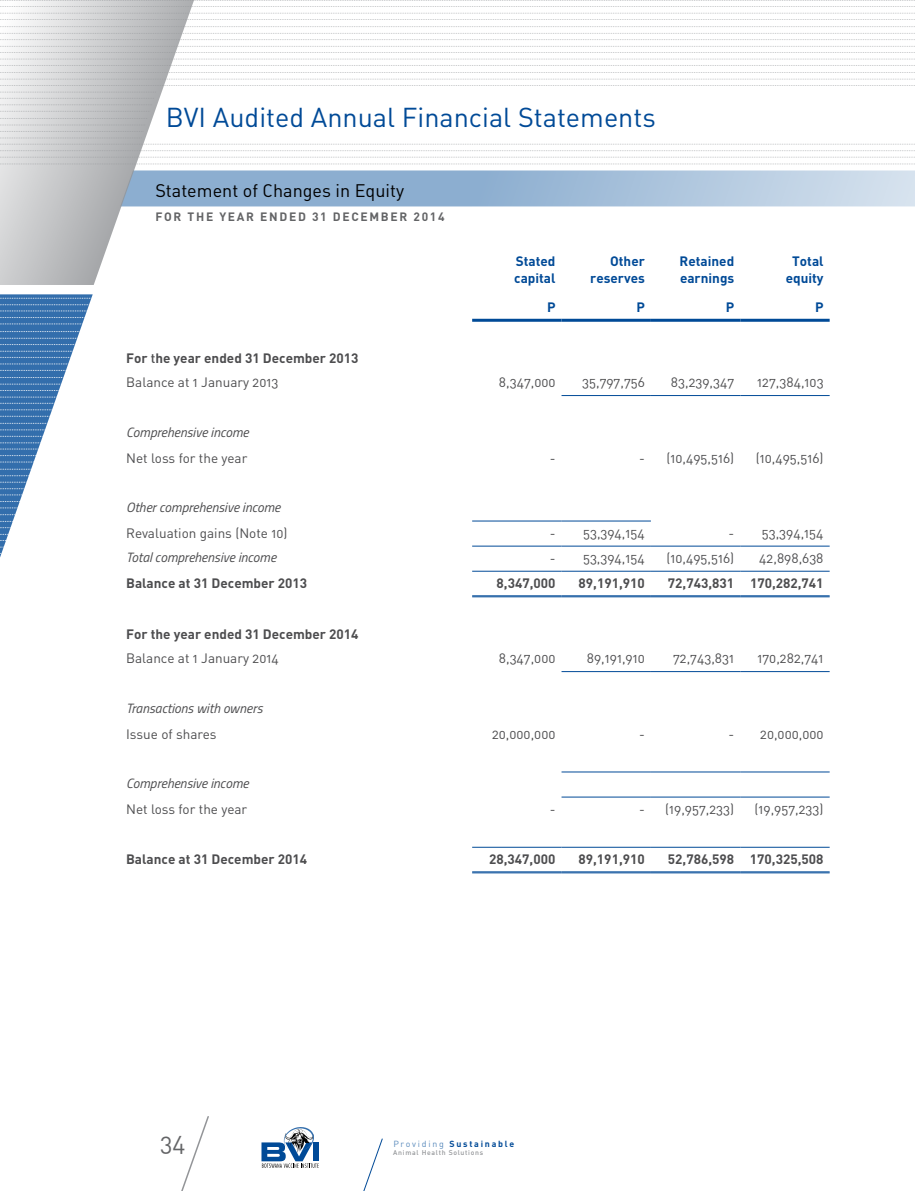
<style>
.page{position:relative;width:915px;height:1191px;background:#fff}
.page>*{position:absolute;margin:0;border:0;box-sizing:border-box;transform-origin:0 0}
.t1{font:27px "DIN Regular Alternate";color:#004a97}
.t2{font:24px "DIN Regular Alternate";color:#636466}
.t3{font:18px "DIN Regular Alternate";color:#000}
.t4{font:13.5px "DIN Regular Alternate";color:#4d4d4f}
.t5{font:700 13.5px "DIN";color:#4d4d4f}
.t6{font:italic 13.5px "Titillium";color:#4d4d4f}
.t7{font:700 13.5px/16.5px "DIN";color:#004a97}
.t8{font:700 12px "DIN";letter-spacing:.14em;color:#636466}
.t9{font:700 8.85px "DIN";letter-spacing:.2em;color:#004a97}
.t10{font:500 6.9px "DIN";letter-spacing:.1em;color:#939598}
.s1{font-weight:500}
.s2{font-family:"DIN Regular Alternate";font-weight:400;color:#598abc}
</style>
<div class="page">
<svg style="left:213px;top:164px;width:702px;height:42px;background:#b1c8de"></svg>
<svg style="left:213px;top:72px;width:702px;height:1px"></svg>
<svg style="left:213px;top:26px;width:702px;height:1px"></svg>
<svg style="left:213px;top:157px;width:702px;height:1px"></svg>
<svg style="left:213px;top:79px;width:702px;height:7px"></svg>
<svg style="left:213px;top:33px;width:702px;height:7px"></svg>
<svg style="left:213px;top:13px;width:702px;height:7px"></svg>
<svg style="left:213px;top:59px;width:702px;height:7px"></svg>
<svg style="left:213px;top:0;width:702px;height:7px"></svg>
<svg style="left:213px;top:46px;width:702px;height:7px"></svg>
<svg style="left:213px;top:143px;width:702px;height:8px"></svg>
<hr style="left:472px;top:546px;width:89px;height:1px;background:#004a97">
<hr style="left:561px;top:546px;width:89px;height:1px;background:#004a97">
<hr style="left:650px;top:546px;width:90px;height:1px;background:#004a97">
<hr style="left:740px;top:546px;width:89px;height:1px;background:#004a97">
<hr style="left:472px;top:847px;width:89px;height:1px;background:#004a97">
<hr style="left:561px;top:847px;width:89px;height:1px;background:#004a97">
<hr style="left:650px;top:847px;width:90px;height:1px;background:#004a97">
<hr style="left:740px;top:847px;width:89px;height:1px;background:#004a97">
<hr style="left:472px;top:871px;width:89px;height:1px;background:#004a97">
<hr style="left:472px;top:872px;width:89px;height:1px;background:#004a97">
<hr style="left:561px;top:871px;width:89px;height:1px;background:#004a97">
<hr style="left:561px;top:872px;width:89px;height:1px;background:#004a97">
<hr style="left:650px;top:871px;width:90px;height:1px;background:#004a97">
<hr style="left:650px;top:872px;width:90px;height:1px;background:#004a97">
<hr style="left:740px;top:871px;width:89px;height:1px;background:#004a97">
<hr style="left:740px;top:872px;width:89px;height:1px;background:#004a97">
<hr style="left:561px;top:395px;width:89px;height:1px;background:#004a97">
<hr style="left:650px;top:395px;width:90px;height:1px;background:#004a97">
<hr style="left:740px;top:395px;width:89px;height:1px;background:#004a97">
<hr style="left:561px;top:671px;width:89px;height:1px;background:#004a97">
<hr style="left:650px;top:671px;width:90px;height:1px;background:#004a97">
<hr style="left:740px;top:671px;width:89px;height:1px;background:#004a97">
<hr style="left:561px;top:771px;width:89px;height:1px;background:#004a97">
<hr style="left:650px;top:771px;width:90px;height:1px;background:#004a97">
<hr style="left:740px;top:771px;width:89px;height:1px;background:#004a97">
<hr style="left:561px;top:797px;width:89px;height:1px;background:#004a97">
<hr style="left:650px;top:797px;width:90px;height:1px;background:#004a97">
<hr style="left:740px;top:797px;width:89px;height:1px;background:#004a97">
<hr style="left:472px;top:521px;width:89px;height:1px;background:#004a97">
<hr style="left:561px;top:521px;width:89px;height:1px;background:#004a97">
<hr style="left:472px;top:571px;width:89px;height:1px;background:#004a97">
<hr style="left:561px;top:571px;width:89px;height:1px;background:#004a97">
<hr style="left:650px;top:571px;width:90px;height:1px;background:#004a97">
<hr style="left:740px;top:571px;width:89px;height:1px;background:#004a97">
<hr style="left:472px;top:595px;width:89px;height:1px;background:#004a97">
<hr style="left:472px;top:596px;width:89px;height:1px;background:#004a97">
<hr style="left:561px;top:595px;width:89px;height:1px;background:#004a97">
<hr style="left:561px;top:596px;width:89px;height:1px;background:#004a97">
<hr style="left:650px;top:595px;width:90px;height:1px;background:#004a97">
<hr style="left:650px;top:596px;width:90px;height:1px;background:#004a97">
<hr style="left:740px;top:595px;width:89px;height:1px;background:#004a97">
<hr style="left:740px;top:596px;width:89px;height:1px;background:#004a97">
<hr style="left:472px;top:319px;width:89px;height:3px;background:#004a97">
<hr style="left:561px;top:319px;width:89px;height:3px;background:#004a97">
<hr style="left:650px;top:319px;width:90px;height:3px;background:#004a97">
<hr style="left:740px;top:319px;width:89px;height:3px;background:#004a97">
<div style="left:313px;top:1142px;width:6px;height:19px;background:#004a97"></div>
<svg style="left:261px;top:1127px;width:57px;height:40px"></svg>
<svg style="left:181px;top:1116px;width:28px;height:75px"></svg>
<svg style="left:363px;top:1138px;width:19px;height:53px"></svg>
<svg style="left:0;top:0;width:213px;height:285px"></svg>
<svg style="left:0;top:294px;width:93px;height:263px"></svg>
<h1 class="t1" style="left:166px;top:100px;width:491px">BVI Audited Annual Financial Statements</h1>
<h3 class="t3" style="left:155px;top:179px;width:250px">Statement of Changes in Equity</h3>
<p class="t8" style="left:155px;top:209px;width:291px">for the year ended 31 December 2014</p>
<p class="t7" style="left:514px;top:252px;width:43px">Stated capital</p>
<p class="t7" style="left:590px;top:252px;width:56px;text-align:right">Other reserves</p>
<p class="t7" style="left:679px;top:252px;width:56px">Retained earnings</p>
<p class="t7" style="left:785px;top:252px;width:39px;text-align:center">Total equity</p>
<p class="t7" style="left:547px;top:298px;width:10px">P</p>
<p class="t7" style="left:636px;top:298px;width:10px">P</p>
<p class="t7" style="left:725px;top:298px;width:10px">P</p>
<p class="t7" style="left:814px;top:298px;width:10px">P</p>
<p class="t5" style="left:126px;top:349px;width:234px">For <span class="s1">t</span>he year ended 31 December 2013</p>
<p class="t4" style="left:126px;top:374px;width:154px">Balance at 1 January 2013</p>
<p class="t4" style="left:498px;top:374px;width:58px">8,347,000</p>
<p class="t4" style="left:582px;top:374px;width:64px">35,797,756</p>
<p class="t4" style="left:670px;top:374px;width:65px">83,239,347</p>
<p class="t4" style="left:757px;top:374px;width:68px">127,384,103</p>
<p class="t6" style="left:126px;top:422px;width:124px">Comprehensive income</p>
<p class="t4" style="left:126px;top:449px;width:123px">Net loss for the year</p>
<p class="t4" style="left:549px;top:449px;width:7px">-</p>
<p class="t4" style="left:639px;top:449px;width:97px">- (10,495,516)</p>
<p class="t4" style="left:755px;top:449px;width:69px">(10,495,516)</p>
<p class="t6" style="left:126px;top:497px;width:156px">Other comprehensive income</p>
<p class="t4" style="left:126px;top:525px;width:163px">Revaluation gains (Note 10)</p>
<p class="t4" style="left:549px;top:525px;width:97px">- 53,394,154</p>
<p class="t4" style="left:728px;top:525px;width:97px">- 53,394,154</p>
<p class="t6" style="left:126px;top:547px;width:152px">Total comprehensive income</p>
<p class="t4" style="left:549px;top:550px;width:97px">- 53,394,154</p>
<p class="t4" style="left:666px;top:550px;width:69px">(10,495,516)</p>
<p class="t4" style="left:759px;top:550px;width:66px">42,898,638</p>
<p class="t5" style="left:126px;top:575px;width:182px">Balance at 31 December 2013</p>
<p class="t5" style="left:496px;top:575px;width:60px">8,347,000</p>
<p class="t5" style="left:578px;top:575px;width:68px">89,191,910</p>
<p class="t5" style="left:667px;top:575px;width:157px">72,743,831 170,282,741</p>
<p class="t5" style="left:126px;top:625px;width:234px">For the year ended 31 December 2014</p>
<p class="t4" style="left:126px;top:650px;width:154px">Balance at 1 January 2014</p>
<p class="t4" style="left:498px;top:650px;width:58px">8,347,000</p>
<p class="t4" style="left:586px;top:650px;width:59px">89,191,910</p>
<p class="t4" style="left:673px;top:650px;width:63px">72,743,831</p>
<p class="t4" style="left:757px;top:650px;width:68px">170,282,741</p>
<p class="t6" style="left:126px;top:698px;width:138px">Transactions with owners</p>
<p class="t4" style="left:126px;top:725px;width:92px">Issue of shares</p>
<p class="t4" style="left:492px;top:725px;width:65px">20,000,000</p>
<p class="t4" style="left:638px;top:725px;width:7px">-</p>
<p class="t4" style="left:728px;top:725px;width:97px">- 20,000,000</p>
<p class="t6" style="left:126px;top:773px;width:124px">Comprehensive income</p>
<p class="t4" style="left:126px;top:800px;width:123px">Net loss for the year</p>
<p class="t4" style="left:549px;top:800px;width:7px">-</p>
<p class="t4" style="left:638px;top:800px;width:97px">- (19,957,233)</p>
<p class="t4" style="left:754px;top:800px;width:70px">(19,957,233)</p>
<p class="t5" style="left:126px;top:850px;width:182px">Balance at 31 December 2014</p>
<p class="t5" style="left:489px;top:850px;width:68px">28,347,000</p>
<p class="t5" style="left:578px;top:850px;width:68px">89,191,910</p>
<p class="t5" style="left:667px;top:850px;width:157px">52,786,598 170,325,508</p>
<h2 class="t2" style="left:160px;top:1127px;width:27px">34</h2>
<p class="t9" style="left:393px;top:1137px;width:122px"><span class="s2">Providing</span> Sustainable</p>
<p class="t10" style="left:393px;top:1148px;width:91px">Animal Health Solutions</p>
</div>
